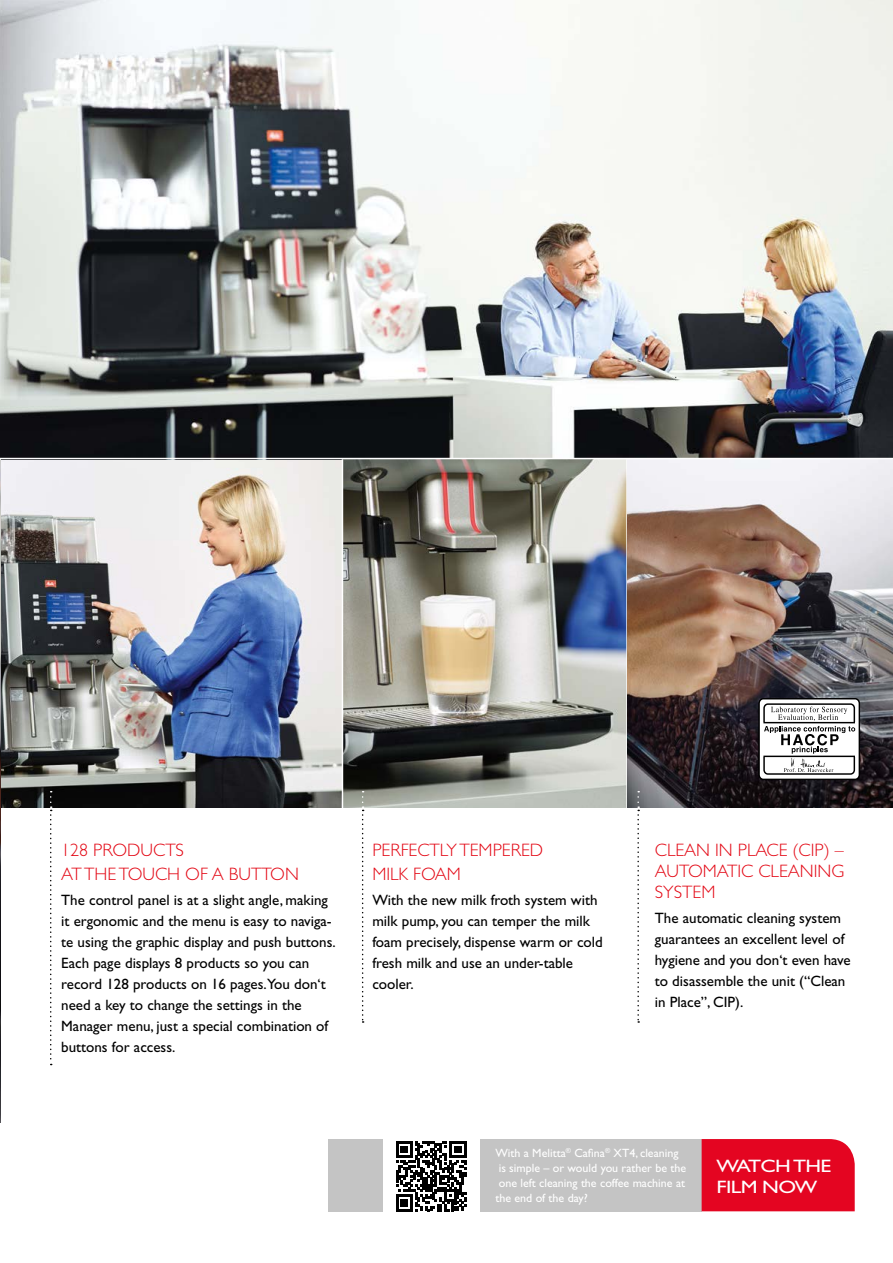
<style>
.page{position:relative;width:893px;height:1263px;background:#fff}
.page>*{position:absolute;margin:0;border:0;box-sizing:border-box;transform-origin:0 0}
.t1{font:300 18px/24px "Gill Sans";color:#e30613}
.t2{font:18px/21px "Gill Sans";letter-spacing:-.03em;color:#fff;scale:1.2 1}
.t3{font:15px/21px "Gill Sans";color:#000}
.t4{font:12px/15px "Gill Sans";color:#fff}
</style>
<div class="page">
<img style="left:1px;top:0;width:892px;height:808px">
<hr style="left:626px;top:459px;width:2px;height:355px;background:#fff">
<hr style="left:342px;top:459px;width:1px;height:355px;background:#fff">
<div style="left:759px;top:699px;width:100px;height:80px;background:#fff;border-radius:4px"></div>
<div style="left:758px;top:698px;width:102px;height:82px;border:1px solid #000;border-radius:4px"></div>
<img style="left:791px;top:758px;width:35px;height:10px">
<div style="left:763px;top:703px;width:92px;height:72px;border:1px solid #000;border-radius:4px"></div>
<div style="left:762px;top:722px;width:94px;height:35px;background:linear-gradient(to right,#fff,#fff)"></div>
<hr style="left:763px;top:722px;width:92px;height:1px;background:#000">
<hr style="left:763px;top:756px;width:92px;height:1px;background:#000">
<svg style="left:764px;top:707px;width:91px;height:47px"></svg>
<svg style="left:784px;top:768px;width:49px;height:4px"></svg>
<img style="left:0;top:459px;width:1px;height:663px">
<svg style="left:50px;top:791px;width:2px;height:274px"></svg>
<svg style="left:362px;top:791px;width:2px;height:232px"></svg>
<svg style="left:637px;top:791px;width:2px;height:232px"></svg>
<hr style="left:0;top:458px;width:893px;height:1px;background:#fff">
<svg style="left:396px;top:1141px;width:70px;height:70px"></svg>
<div style="left:328px;top:1139px;width:55px;height:72px;background:#c4c4c4"></div>
<div style="left:480px;top:1139px;width:222px;height:72px;background:#c4c4c4"></div>
<div style="left:702px;top:1139px;width:153px;height:72px;background:#e40521"></div>
<p class="t1" style="left:61px;top:838px;width:239px">128 PRODUCTS<br>AT THE TOUCH OF A BUTTON</p>
<p class="t3" style="left:61px;top:889px;width:276px">The control panel is at a slight angle, making it ergonomic and the menu is easy to naviga&shy;te using the graphic display and push buttons.<br>Each page displays 8 products so you can record 128 products on 16 pages.You don‘t need a key to change the settings in the Manager menu, just a special combination of buttons for access.</p>
<p class="t1" style="left:372px;top:838px;width:172px">PERFECTLY TEMPERED<br>MILK FOAM</p>
<p class="t3" style="left:372px;top:889px;width:232px">With the new milk froth system with milk pump, you can temper the milk foam precisely, dispense warm or cold fresh milk and use an under-table cooler.</p>
<p class="t1" style="left:655px;top:839px;width:191px;line-height:21px;text-align:justify">CLEAN IN PLACE (CIP) – AUTOMATIC CLEANING SYSTEM</p>
<p class="t3" style="left:655px;top:907px;width:197px">The automatic cleaning system guarantees an excellent level of hygiene and you don‘t even have to disassemble the unit (“Clean in Place”, CIP).</p>
<p class="t4" style="left:495px;top:1146px;width:192px">With a Melitta<sup>®</sup> Cafina<sup>®</sup> XT4, cleaning is simple – or would you rather be the one left cleaning the coffee machine at the end of the day?</p>
<p class="t2" style="left:716px;top:1155px;width:97px">WATCH THE<br>FILM NOW</p>
</div>
